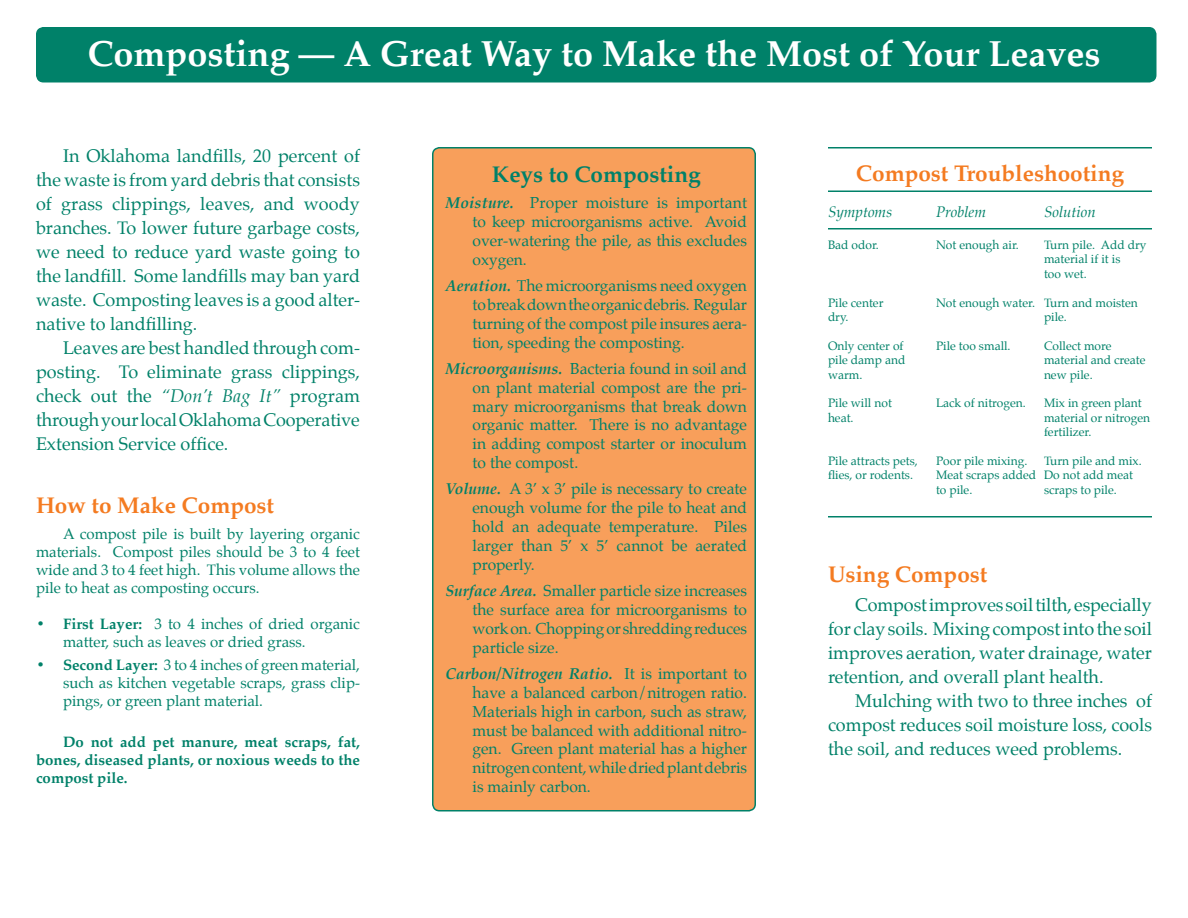
<style>
.page{position:relative;width:1188px;height:918px;background:#fff}
.page>*{position:absolute;margin:0;border:0;box-sizing:border-box;transform-origin:0 0}
.Subhead_1{font:700 36px "Palatino";color:#fff}
.Subhead_1-2{font:700 22.5px "Palatino";color:#f47b21}
.Subhead_1-3{font:700 22.5px "Palatino";color:#008169}
.Body_text{font:18px/24px "Palatino";color:#008169;text-align:justify}
.Body_text-2{font:15.6px/18.9px "Palatino";color:#008169;text-align:justify}
.Body_text-3{font:15px/18px "Palatino";color:#008169;text-align:justify}
.Body_text-4{font:700 15px/18px "Palatino";color:#008169;text-align:justify}
.Body_text-5{font:italic 15px "Palatino";color:#008169}
.Body_text-6{font:12px "Palatino";color:#008169}
.s1{font-style:italic}
.s2{font-weight:700}
.s3{font-weight:700;font-style:italic}
</style>
<div class="page">
<div style="left:37px;top:28px;width:1119px;height:54px;background:#008169;border-radius:7px"></div>
<div style="left:36px;top:27px;width:1120px;height:55px;border:2px solid #008169;border-radius:7px"></div>
<hr style="left:828px;top:190px;width:324px;height:2px;background:#008169">
<hr style="left:828px;top:228px;width:324px;height:2px;background:#008169">
<hr style="left:828px;top:516px;width:324px;height:2px;background:#008169">
<hr style="left:828px;top:147px;width:324px;height:1px;background:#008169">
<div style="left:433px;top:148px;width:322px;height:663px;background:#f89f5b;border-radius:7px"></div>
<div style="left:432px;top:147px;width:324px;height:665px;border:2px solid #008169;border-radius:7px"></div>
<p class="Subhead_1" style="left:87px;top:31px;width:1015px">Composting — A Great Way to Make the Most of Your Leaves</p>
<p class="Body_text" style="left:36px;top:146px;width:326px;text-indent:27px">In Oklahoma landfills, 20 percent of the waste is from yard debris that consists of grass clippings, leaves, and woody branches. To lower future garbage costs, we need to reduce yard waste going to the landfill. Some landfills may ban yard waste. Composting leaves is a good alter&shy;native to landfilling.</p>
<p class="Body_text" style="left:36px;top:338px;width:326px;text-indent:27px">Leaves are best handled through com&shy;posting. To eliminate grass clippings, check out the <span class="s1">“Don’t Bag It”</span> program through your local Oklahoma Cooperative Extension Service office.</p>
<p class="Subhead_1-2" style="left:36px;top:492px;width:240px">How to Make Compost</p>
<p class="Body_text-3" style="left:36px;top:526px;width:326px;text-indent:27px">A compost pile is built by layering organic materials. Compost piles should be 3 to 4 feet wide and 3 to 4 feet high. This volume allows the pile to heat as composting occurs.</p>
<p class="Body_text-3" style="left:63px;top:616px;width:298px;text-indent:-27px"><span class="s2">• First Layer:</span> 3 to 4 inches of dried organic matter, such as leaves or dried grass.</p>
<p class="Body_text-3" style="left:63px;top:657px;width:298px;text-indent:-27px"><span class="s2">• Second Layer:</span> 3 to 4 inches of green material, such as kitchen vegetable scraps, grass clip&shy;pings, or green plant material.</p>
<p class="Body_text-4" style="left:36px;top:735px;width:326px;text-indent:27px">Do not add pet manure, meat scraps, fat, bones, diseased plants, or noxious weeds to the compost pile.</p>
<p class="Subhead_1-3" style="left:492px;top:160px;width:210px">Keys to Composting</p>
<p class="Body_text-2" style="left:472px;top:195px;width:276px;text-indent:-27px"><span class="s3">Moisture.</span> Proper moisture is important to keep microorganisms active. Avoid over-watering the pile, as this excludes oxygen.</p>
<p class="Body_text-2" style="left:472px;top:277px;width:276px;text-indent:-27px"><span class="s3">Aeration.</span> The microorganisms need oxygen to break down the organic debris. Regular turning of the compost pile insures aera&shy;tion, speeding the composting.</p>
<p class="Body_text-2" style="left:472px;top:360px;width:276px;text-indent:-27px"><span class="s3">Microorganisms.</span> Bacteria found in soil and on plant material compost are the pri&shy;mary microorganisms that break down organic matter. There is no advantage in adding compost starter or inoculum to the compost.</p>
<p class="Body_text-2" style="left:472px;top:481px;width:276px;text-indent:-27px"><span class="s3">Volume.</span> A 3’ x 3’ pile is necessary to create enough volume for the pile to heat and hold an adequate temperature. Piles larger than 5’ x 5’ cannot be aerated properly.</p>
<p class="Body_text-2" style="left:472px;top:583px;width:276px;text-indent:-27px"><span class="s3">Surface Area.</span> Smaller particle size increases the surface area for microorganisms to work on. Chopping or shredding reduces particle size.</p>
<p class="Body_text-2" style="left:472px;top:665px;width:276px;text-indent:-27px"><span class="s3">Carbon/Nitrogen Ratio.</span> It is important to have a balanced carbon/nitrogen ratio.<br>Materials high in carbon, such as straw, must be balanced with additional nitro&shy;gen. Green plant material has a higher nitrogen content, while dried plant debris is mainly carbon.</p>
<p class="Subhead_1-2" style="left:856px;top:159px;width:270px">Compost Troubleshooting</p>
<p class="Body_text-5" style="left:828px;top:202px;width:66px">Symptoms</p>
<p class="Body_text-5" style="left:936px;top:202px;width:52px">Problem</p>
<p class="Body_text-5" style="left:1044px;top:202px;width:53px">Solution</p>
<p class="Body_text-6" style="left:828px;top:237px;width:52px">Bad odor.</p>
<p class="Body_text-6" style="left:936px;top:237px;width:84px">Not enough air.</p>
<p class="Body_text-6" style="left:1044px;top:237px;width:104px">Turn pile. Add dry</p>
<p class="Body_text-6" style="left:1044px;top:251px;width:78px">material if it is</p>
<p class="Body_text-6" style="left:1044px;top:266px;width:44px">too wet.</p>
<p class="Body_text-6" style="left:828px;top:295px;width:57px">Pile center</p>
<p class="Body_text-6" style="left:936px;top:295px;width:203px">Not enough water. Turn and moisten</p>
<p class="Body_text-6" style="left:828px;top:309px;width:22px">dry.</p>
<p class="Body_text-6" style="left:1044px;top:309px;width:24px">pile.</p>
<p class="Body_text-6" style="left:828px;top:338px;width:77px">Only center of</p>
<p class="Body_text-6" style="left:936px;top:338px;width:76px">Pile too small.</p>
<p class="Body_text-6" style="left:1044px;top:338px;width:69px">Collect more</p>
<p class="Body_text-6" style="left:828px;top:352px;width:79px">pile damp and</p>
<p class="Body_text-6" style="left:1044px;top:352px;width:103px">material and create</p>
<p class="Body_text-6" style="left:828px;top:367px;width:36px">warm.</p>
<p class="Body_text-6" style="left:1044px;top:367px;width:50px">new pile.</p>
<p class="Body_text-6" style="left:828px;top:395px;width:65px">Pile will not</p>
<p class="Body_text-6" style="left:936px;top:395px;width:91px">Lack of nitrogen.</p>
<p class="Body_text-6" style="left:1044px;top:395px;width:99px">Mix in green plant</p>
<p class="Body_text-6" style="left:828px;top:410px;width:27px">heat.</p>
<p class="Body_text-6" style="left:1044px;top:410px;width:108px">material or nitrogen</p>
<p class="Body_text-6" style="left:1044px;top:424px;width:49px">fertilizer.</p>
<p class="Body_text-6" style="left:828px;top:453px;width:91px">Pile attracts pets,</p>
<p class="Body_text-6" style="left:936px;top:453px;width:93px">Poor pile mixing.</p>
<p class="Body_text-6" style="left:1044px;top:453px;width:99px">Turn pile and mix.</p>
<p class="Body_text-6" style="left:828px;top:467px;width:87px">flies, or rodents.</p>
<p class="Body_text-6" style="left:936px;top:467px;width:199px">Meat scraps added Do not add meat</p>
<p class="Body_text-6" style="left:936px;top:482px;width:38px">to pile.</p>
<p class="Body_text-6" style="left:1044px;top:482px;width:74px">scraps to pile.</p>
<p class="Subhead_1-2" style="left:828px;top:560px;width:161px">Using Compost</p>
<p class="Body_text" style="left:828px;top:595px;width:325px;text-indent:27px">Compost improves soil tilth, especially for clay soils. Mixing compost into the soil improves aeration, water drainage, water retention, and overall plant health.</p>
<p class="Body_text" style="left:828px;top:691px;width:326px;text-indent:27px">Mulching with two to three inches of compost reduces soil moisture loss, cools the soil, and reduces weed problems.</p>
</div>
